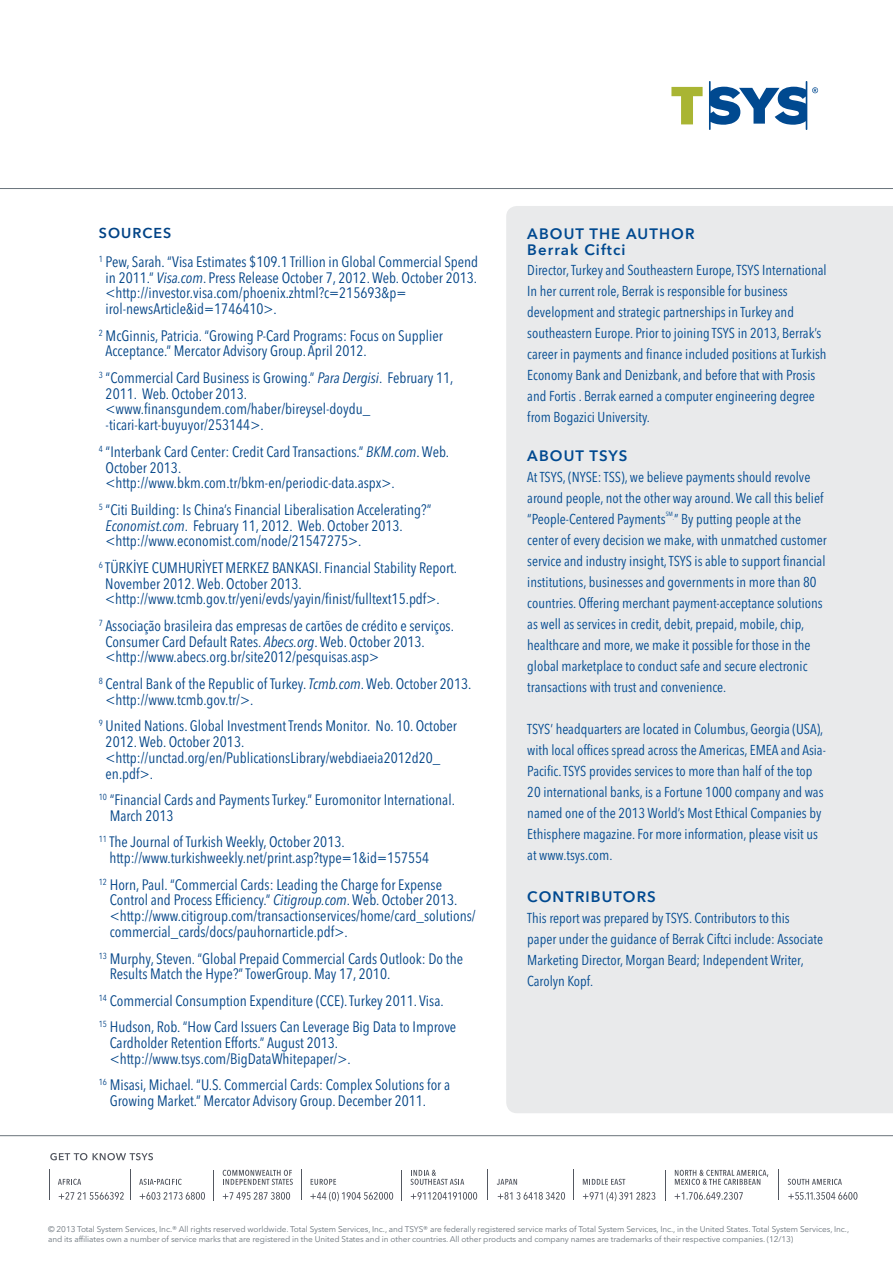
<style>
.page{position:relative;width:893px;height:1263px;background:#fff}
.page>*{position:absolute;margin:0;border:0;box-sizing:border-box;transform-origin:0 0}
.t1{font:condensed 15px/15.8px "Avenir Next LT Pro";color:#014386}
.t2{font:600 15px/16.5px "Avenir Next LT Pro";letter-spacing:.075em;color:#004990}
.t3{font:condensed 14.25px/21px "Avenir Next LT Pro";color:#004990}
.t4{font:600 14.25px "Avenir Next LT Pro";letter-spacing:.075em;color:#014386}
.t5{font:8.25px/9.9px "Avenir Next LT Pro";letter-spacing:-.01em;color:#6a737b}
.t6{font:condensed 6.15px "Avenir Next LT Pro";color:#004990}
.s1{font-style:italic}
</style>
<div class="page">
<hr style="left:49px;top:1169px;width:1px;height:31px;background:#545861">
<hr style="left:0;top:1135px;width:893px;height:1px;background:#6a737b">
<hr style="left:0;top:188px;width:893px;height:1px;background:#6a737b">
<svg style="left:671px;top:87px;width:32px;height:37px"></svg>
<svg style="left:709px;top:81px;width:109px;height:49px"></svg>
<div style="left:506px;top:206px;width:387px;height:907px;background:#e9eaeb"></div>
<svg style="left:58px;top:1179px;width:23px;height:6px"></svg>
<svg style="left:59px;top:1192px;width:65px;height:8px"></svg>
<svg style="left:223px;top:1192px;width:67px;height:8px"></svg>
<svg style="left:223px;top:1170px;width:70px;height:15px"></svg>
<hr style="left:213px;top:1169px;width:1px;height:31px;background:#545861">
<svg style="left:411px;top:1192px;width:66px;height:8px"></svg>
<svg style="left:410px;top:1170px;width:54px;height:15px"></svg>
<hr style="left:401px;top:1169px;width:1px;height:31px;background:#545861">
<svg style="left:140px;top:1192px;width:65px;height:8px"></svg>
<svg style="left:139px;top:1179px;width:43px;height:6px"></svg>
<hr style="left:130px;top:1169px;width:1px;height:31px;background:#545861">
<svg style="left:310px;top:1192px;width:83px;height:9px"></svg>
<svg style="left:311px;top:1179px;width:25px;height:6px"></svg>
<hr style="left:301px;top:1169px;width:1px;height:31px;background:#545861">
<svg style="left:50px;top:1153px;width:37px;height:7px"></svg>
<svg style="left:93px;top:1153px;width:60px;height:7px"></svg>
<svg style="left:675px;top:1192px;width:68px;height:8px"></svg>
<svg style="left:675px;top:1170px;width:93px;height:15px"></svg>
<hr style="left:665px;top:1169px;width:1px;height:31px;background:#545861">
<svg style="left:788px;top:1179px;width:54px;height:6px"></svg>
<svg style="left:788px;top:1192px;width:69px;height:8px"></svg>
<hr style="left:778px;top:1169px;width:1px;height:31px;background:#545861">
<svg style="left:583px;top:1179px;width:42px;height:6px"></svg>
<svg style="left:583px;top:1192px;width:72px;height:9px"></svg>
<hr style="left:573px;top:1169px;width:1px;height:31px;background:#545861">
<svg style="left:497px;top:1179px;width:20px;height:6px"></svg>
<svg style="left:498px;top:1192px;width:67px;height:8px"></svg>
<hr style="left:487px;top:1169px;width:1px;height:31px;background:#545861">
<p class="t4" style="left:99px;top:225px;width:74px">SOURCES</p>
<p class="t1" style="left:106px;top:254px;width:374px;text-indent:-7px"><sup>1</sup> Pew, Sarah. “Visa Estimates $109.1 Trillion in Global Commercial Spend in 2011.” <span class="s1">Visa.com</span>. Press Release October 7, 2012. Web. October 2013. &lt;http://investor.visa.com/phoenix.zhtml?c=215693&amp;p= irol-newsArticle&amp;id=1746410&gt;.</p>
<p class="t1" style="left:106px;top:327px;width:339px;text-indent:-7px"><sup>2</sup> McGinnis, Patricia. “Growing P-Card Programs: Focus on Supplier<br>Acceptance.” Mercator Advisory Group. April 2012.</p>
<p class="t1" style="left:106px;top:370px;width:349px;text-indent:-7px"><sup>3</sup> “Commercial Card Business is Growing.” <span class="s1">Para Dergisi</span>. February 11, 2011. Web. October 2013. &lt;www.fnansgundem.com/haber/bireysel-doydu_ -ticari-kart-buyuyor/253144&gt;.</p>
<p class="t1" style="left:106px;top:444px;width:345px;text-indent:-7px"><sup>4</sup> “Interbank Card Center: Credit Card Transactions.” <span class="s1">BKM.com</span>. Web.<br>October 2013. &lt;http://www.bkm.com.tr/bkm-en/periodic-data.aspx&gt;.</p>
<p class="t1" style="left:106px;top:502px;width:327px;text-indent:-7px"><sup>5</sup> “Citi Building: Is China’s Financial Liberalisation Accelerating?”<br><span class="s1">Economist.com</span>. February 11, 2012. Web. October 2013. &lt;http://www.economist.com/node/21547275&gt;.</p>
<p class="t1" style="left:105px;top:560px;width:353px;text-indent:-7px"><sup>6</sup> TÜRKİYE CUMHURİYET MERKEZ BANKASI. Financial Stability Report.<br>November 2012. Web. October 2013. &lt;http://www.tcmb.gov.tr/yeni/evds/yayin/fnist/fulltext15.pdf&gt;.</p>
<p class="t1" style="left:105px;top:618px;width:350px;text-indent:-7px"><sup>7</sup> Associação brasileira das empresas de cartões de crédito e serviços.<br>Consumer Card Default Rates. <span class="s1">Abecs.org</span>. Web. October 2013. &lt;http://www.abecs.org.br/site2012/pesquisas.asp&gt;</p>
<p class="t1" style="left:106px;top:676px;width:367px;text-indent:-7px"><sup>8</sup> Central Bank of the Republic of Turkey. <span class="s1">Tcmb.com</span>. Web. October 2013. &lt;http://www.tcmb.gov.tr/&gt;.</p>
<p class="t1" style="left:106px;top:718px;width:353px;text-indent:-7px"><sup>9</sup> United Nations. Global Investment Trends Monitor. No. 10. October 2012. Web. October 2013. &lt;http://unctad.org/en/PublicationsLibrary/webdiaeia2012d20_ en.pdf&gt;.</p>
<p class="t1" style="left:110px;top:792px;width:347px;text-indent:-11px"><sup>10</sup> “Financial Cards and Payments Turkey.” Euromonitor International.<br>March 2013</p>
<p class="t1" style="left:109px;top:834px;width:321px;text-indent:-11px"><sup>11</sup> The Journal of Turkish Weekly, October 2013. http://www.turkishweekly.net/print.asp?type=1&amp;id=157554</p>
<p class="t1" style="left:110px;top:876px;width:367px;text-indent:-11px"><sup>12</sup> Horn, Paul. “Commercial Cards: Leading the Charge for Expense Control and Process Effciency.” <span class="s1">Citigroup.com</span>. Web. October 2013. &lt;http://www.citigroup.com/transactionservices/home/card_solutions/ commercial_cards/docs/pauhornarticle.pdf&gt;.</p>
<p class="t1" style="left:110px;top:950px;width:355px;text-indent:-11px"><sup>13</sup> Murphy, Steven. “Global Prepaid Commercial Cards Outlook: Do the<br>Results Match the Hype?” TowerGroup. May 17, 2010.</p>
<p class="t1" style="left:99px;top:993px;width:346px"><sup>14</sup> Commercial Consumption Expenditure (CCE). Turkey 2011. Visa.</p>
<p class="t1" style="left:110px;top:1019px;width:348px;text-indent:-11px"><sup>15</sup> Hudson, Rob. “How Card Issuers Can Leverage Big Data to Improve<br>Cardholder Retention Efforts.” August 2013. &lt;http://www.tsys.com/BigDataWhitepaper/&gt;.</p>
<p class="t1" style="left:110px;top:1077px;width:342px;text-indent:-11px"><sup>16</sup> Misasi, Michael. “U.S. Commercial Cards: Complex Solutions for a<br>Growing Market.” Mercator Advisory Group. December 2011.</p>
<p class="t2" style="left:527px;top:225px;width:169px">ABOUT THE AUTHOR<br>Berrak Ciftci</p>
<p class="t3" style="left:527px;top:259px;width:301px">Director, Turkey and Southeastern Europe, TSYS International In her current role, Berrak is responsible for business development and strategic partnerships in Turkey and southeastern Europe. Prior to joining TSYS in 2013, Berrak’s career in payments and fnance included positions at Turkish Economy Bank and Denizbank, and before that with Prosis and Fortis . Berrak earned a computer engineering degree from Bogazici University.</p>
<p class="t2" style="left:527px;top:447px;width:102px">ABOUT TSYS</p>
<p class="t3" style="left:527px;top:466px;width:298px">At TSYS, (NYSE: TSS), we believe payments should revolve around people, not the other way around. We call this belief “People-Centered Payments</p>
<p class="t6" style="left:666px;top:510px;width:9px">SM</p>
<p class="t3" style="left:527px;top:508px;width:301px;text-indent:147px">” By putting people at the center of every decision we make, with unmatched customer service and industry insight, TSYS is able to support fnancial institutions, businesses and governments in more than 80 countries. Offering merchant payment-acceptance solutions as well as services in credit, debit, prepaid, mobile, chip, healthcare and more, we make it possible for those in the global marketplace to conduct safe and secure electronic transactions with trust and convenience.</p>
<p class="t3" style="left:527px;top:718px;width:300px">TSYS’ headquarters are located in Columbus, Georgia (USA), with local offces spread across the Americas, EMEA and Asia-Pacifc. TSYS provides services to more than half of the top 20 international banks, is a Fortune 1000 company and was named one of the 2013 World’s Most Ethical Companies by Ethisphere magazine. For more information, please visit us at www.tsys.com.</p>
<p class="t2" style="left:527px;top:888px;width:130px">CONTRIBUTORS</p>
<p class="t3" style="left:527px;top:907px;width:297px">This report was prepared by TSYS. Contributors to this<br>paper under the guidance of Berrak Ciftci include: Associate Marketing Director, Morgan Beard; Independent Writer, Carolyn Kopf.</p>
<p class="t6" style="left:673px;top:514px;width:3px">.</p>
<p class="t5" style="left:48px;top:1224px;width:802px">© 2013 Total System Services, Inc.® All rights reserved worldwide. Total System Services, Inc., and TSYS® are federally registered service marks of Total System Services, Inc., in the United States. Total System Services, Inc., and its affliates own a number of service marks that are registered in the United States and in other countries. All other products and company names are trademarks of their respective companies. (12/13)</p>
</div>
